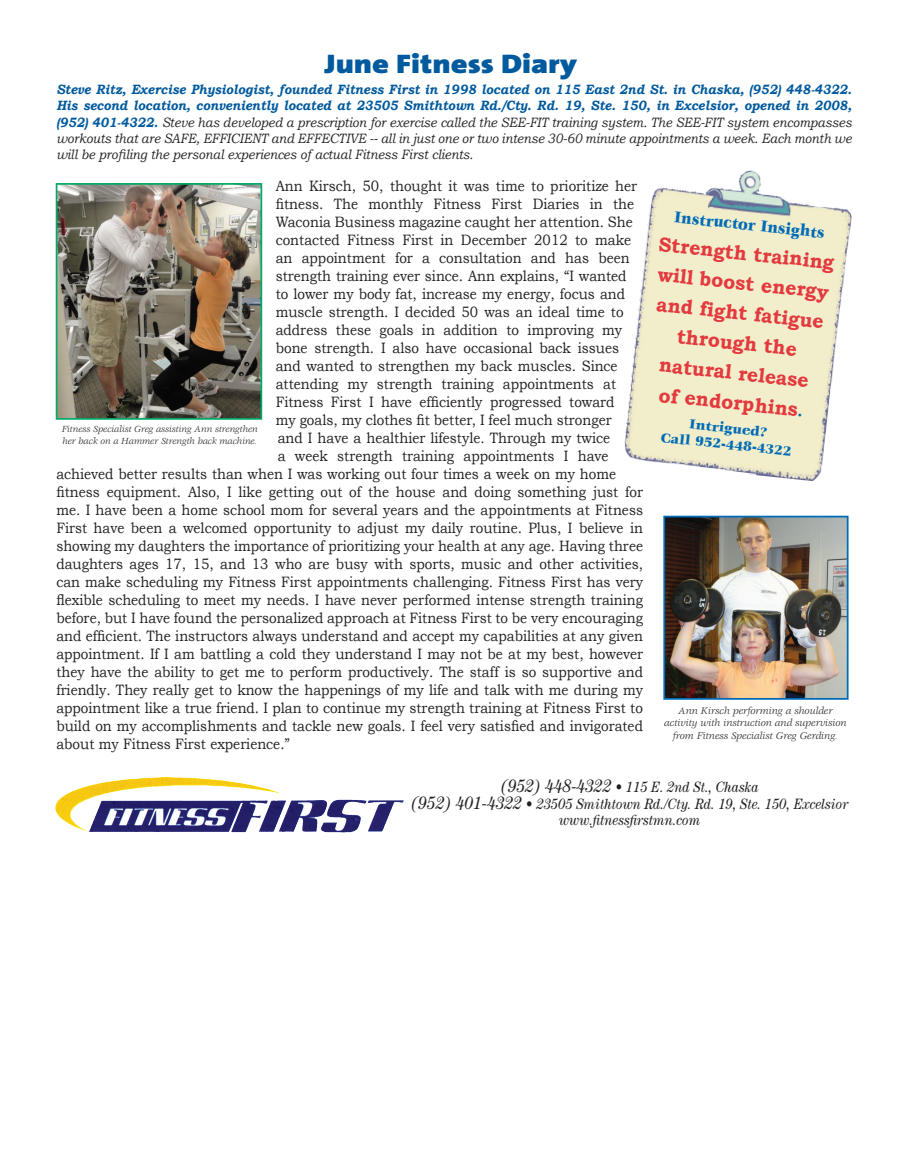
<style>
.page{position:relative;width:905px;height:1161px;background:#fff}
.page>*{position:absolute;margin:0;border:0;box-sizing:border-box;transform-origin:0 0}
.t1{font:900 27px "The Sans";color:#015a9d;scale:1.2 1}
.t2{font:700 20.25px/30px "Bookman Old Style";color:#e33a3f;text-align:center;scale:.96 1}
.t3{font:900 17.1px "Veljovic";color:#006cb7;scale:.89 1}
.t4{font:15px "Bookman Old Style";color:#231f20;scale:.9 1}
.t5{font:italic 15px "Century";color:#231f20;scale:.87 1}
.t6{font:900 14.4px "Veljovic";color:#006cb7}
.t7{font:italic 13.5px/16.2px "Bookman Old Style";color:#231f20;text-align:justify;scale:.91 1}
.t8{font:italic 10.65px/12.8px "Veljovic";color:#231f20;text-align:center}
.t9{font:italic 9.75px/11.7px "Veljovic";color:#231f20}
.s1{font-weight:700;color:#015a9d}
.s2{font-family:"Veljovic";font-weight:900;font-size:14.4px;color:#006cb7}
.s3{font-size:18px}
</style>
<div class="page">
<img style="left:55px;top:777px;width:187px;height:55px">
<img style="left:624px;top:170px;width:228px;height:312px">
<img style="left:59px;top:186px;width:200px;height:231px">
<div style="left:56px;top:183px;width:206px;height:237px;border:2px solid #00ab68"></div>
<img style="left:666px;top:519px;width:179px;height:178px">
<div style="left:663px;top:516px;width:185px;height:184px;border:2px solid #006cb7"></div>
<p class="t1" style="left:324px;top:41px;width:212px">June Fitness Diary</p>
<p class="t7" style="left:56px;top:82px;width:875px"><span class="s1">Steve Ritz, Exercise Physiologist, founded Fitness First in 1998 located on 115 East 2nd St. in Chaska, (952) 448-4322.<br>His second location, conveniently located at 23505 Smithtown Rd./Cty. Rd. 19, Ste. 150, in Excelsior, opened in 2008, (952) 401-4322.</span> Steve has developed a prescription for exercise called the SEE-FIT training system. The SEE-FIT system encompasses workouts that are SAFE, EFFICIENT and EFFECTIVE -- all in just one or two intense 30-60 minute appointments a week. Each month we will be profiling the personal experiences of actual Fitness First clients.</p>
<p class="t4" style="left:276px;top:177px;width:403px">Ann Kirsch, 50, thought it was time to prioritize her</p>
<p class="t4" style="left:276px;top:195px;width:400px">fitness. The monthly Fitness First Diaries in the</p>
<p class="t4" style="left:276px;top:213px;width:398px">Waconia Business magazine caught her attention. She</p>
<p class="t4" style="left:276px;top:231px;width:396px">contacted Fitness First in December 2012 to make</p>
<p class="t4" style="left:276px;top:249px;width:395px">an appointment for a consultation and has been</p>
<p class="t4" style="left:276px;top:267px;width:391px">strength training ever since. Ann explains, “I wanted</p>
<p class="t4" style="left:276px;top:285px;width:390px">to lower my body fat, increase my energy, focus and</p>
<p class="t4" style="left:276px;top:303px;width:388px">muscle strength. I decided 50 was an ideal time to</p>
<p class="t4" style="left:276px;top:321px;width:386px">address these goals in addition to improving my</p>
<p class="t4" style="left:276px;top:339px;width:383px">bone strength. I also have occasional back issues</p>
<p class="t4" style="left:276px;top:357px;width:381px">and wanted to strengthen my back muscles. Since</p>
<p class="t4" style="left:276px;top:375px;width:380px">attending my strength training appointments at</p>
<p class="t4" style="left:276px;top:393px;width:378px">Fitness First I have efficiently progressed toward</p>
<p class="t4" style="left:276px;top:411px;width:375px">my goals, my clothes fit better, I feel much stronger</p>
<p class="t4" style="left:278px;top:429px;width:371px">and I have a healthier lifestyle. Through my twice</p>
<p class="t4" style="left:278px;top:447px;width:369px">a week strength training appointments I have</p>
<p class="t4" style="left:56px;top:465px;width:623px">achieved better results than when I was working out four times a week on my home</p>
<p class="t4" style="left:56px;top:483px;width:653px">fitness equipment. Also, I like getting out of the house and doing something just for</p>
<p class="t4" style="left:56px;top:501px;width:653px">me. I have been a home school mom for several years and the appointments at Fitness</p>
<p class="t4" style="left:56px;top:519px;width:653px">First have been a welcomed opportunity to adjust my daily routine. Plus, I believe in</p>
<p class="t4" style="left:56px;top:537px;width:653px">showing my daughters the importance of prioritizing your health at any age. Having three</p>
<p class="t4" style="left:56px;top:555px;width:653px">daughters ages 17, 15, and 13 who are busy with sports, music and other activities,</p>
<p class="t4" style="left:56px;top:573px;width:653px">can make scheduling my Fitness First appointments challenging. Fitness First has very</p>
<p class="t4" style="left:56px;top:591px;width:653px">flexible scheduling to meet my needs. I have never performed intense strength training</p>
<p class="t4" style="left:56px;top:609px;width:653px">before, but I have found the personalized approach at Fitness First to be very encouraging</p>
<p class="t4" style="left:56px;top:627px;width:653px">and efficient. The instructors always understand and accept my capabilities at any given</p>
<p class="t4" style="left:56px;top:645px;width:653px">appointment. If I am battling a cold they understand I may not be at my best, however</p>
<p class="t4" style="left:56px;top:663px;width:653px">they have the ability to get me to perform productively. The staff is so supportive and</p>
<p class="t4" style="left:56px;top:681px;width:653px">friendly. They really get to know the happenings of my life and talk with me during my</p>
<p class="t4" style="left:56px;top:699px;width:653px">appointment like a true friend. I plan to continue my strength training at Fitness First to</p>
<p class="t4" style="left:56px;top:717px;width:653px">build on my accomplishments and tackle new goals. I feel very satisfied and invigorated</p>
<p class="t4" style="left:56px;top:735px;width:261px">about my Fitness First experience.”</p>
<p class="t3" style="left:675px;top:207px;width:171px;rotate:6deg">Instructor Insights</p>
<p class="t2" style="left:660px;top:229px;width:185px;rotate:6deg">Strength training will boost energy and fight fatigue through the natural release</p>
<p class="t2" style="left:660px;top:380px;width:152px;rotate:6deg">of endorphins<span class="s2">.</span></p>
<p class="t6" style="left:690px;top:416px;width:80px;rotate:6deg">Intrigued?</p>
<p class="t6" style="left:662px;top:429px;width:133px;rotate:6deg">Call 952-448-4322</p>
<p class="t9" style="left:62px;top:424px;width:198px">Fitness Specialist Greg assisting Ann strengthen her back on a Hammer Strength back machine.</p>
<p class="t8" style="left:664px;top:704px;width:184px">Ann Kirsch performing a shoulder activity with instruction and supervision from Fitness Specialist Greg Gerding.</p>
<p class="t5" style="left:501px;top:779px;width:298px"><span class="s3">(952) 448-4322</span> • 115 E. 2nd St., Chaska</p>
<p class="t5" style="left:411px;top:795px;width:503px"><span class="s3">(952) 401-4322</span> • 23505 Smithtown Rd./Cty. Rd. 19, Ste. 150, Excelsior</p>
<p class="t5" style="left:559px;top:812px;width:164px">www.fitnessfirstmn.com</p>
</div>
